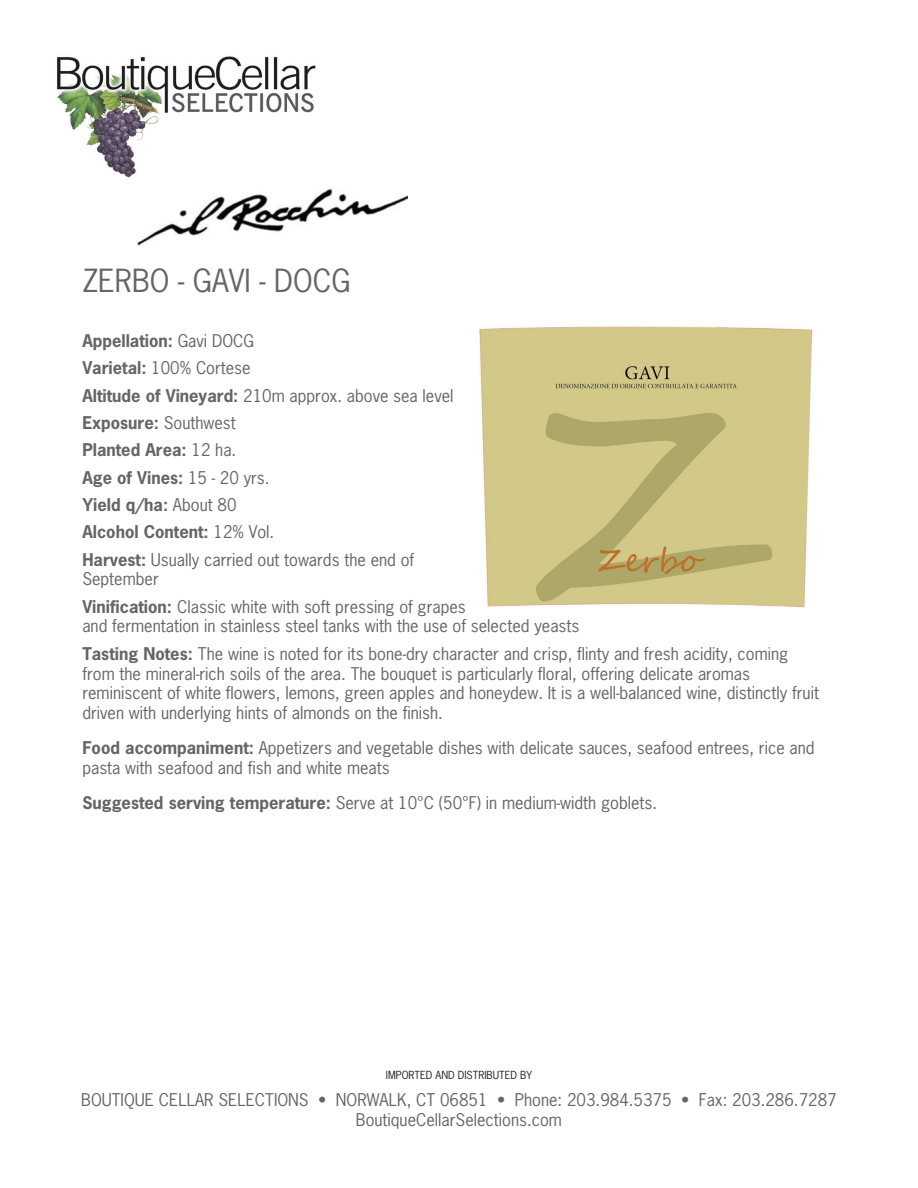
<style>
.page{position:relative;width:918px;height:1188px;background:#fff}
.page>*{position:absolute;margin:0;border:0;box-sizing:border-box;transform-origin:0 0}
.t1{font:30px "News Gothic";color:#656568}
.t2{font:16.5px/27.3px "News Gothic";color:#656568}
.t3{font:10.5px "News Gothic";color:#201d1e}
.s1{font-weight:700}
</style>
<div class="page">
<img style="left:138px;top:188px;width:270px;height:58px">
<img style="left:57px;top:56px;width:259px;height:122px">
<img style="left:480px;top:327px;width:333px;height:280px">
<h1 class="t1" style="left:82px;top:262px;width:270px">ZERBO - GAVI - DOCG</h1>
<p class="t2" style="left:82px;top:327px;width:373px"><span class="s1">Appellation:</span> Gavi DOCG<br><span class="s1">Varietal:</span> 100% Cortese<br><span class="s1">Altitude of Vineyard:</span> 210m approx. above sea level<br><span class="s1">Exposure:</span> Southwest<br><span class="s1">Planted Area:</span> 12 ha.<br><span class="s1">Age of Vines:</span> 15 - 20 yrs.<br><span class="s1">Yield q/ha:</span> About 80<br><span class="s1">Alcohol Content:</span> 12% Vol.<br><span class="s1">Harvest:</span> Usually carried out towards the end of</p>
<p class="t2" style="left:82px;top:565px;width:385px">September<br><span class="s1">Vinification:</span> Classic white with soft pressing of grapes</p>
<p class="t2" style="left:82px;top:612px;width:707px">and fermentation in stainless steel tanks with the use of selected yeasts<br><span class="s1">Tasting Notes:</span> The wine is noted for its bone-dry character and crisp, flinty and fresh acidity, coming</p>
<p class="t2" style="left:82px;top:663px;width:738px;line-height:19.8px">from the mineral-rich soils of the area. The bouquet is particularly floral, offering delicate aromas reminiscent of white flowers, lemons, green apples and honeydew. It is a well-balanced wine, distinctly fruit driven with underlying hints of almonds on the finish.</p>
<p class="t2" style="left:82px;top:738px;width:734px;line-height:19.8px"><span class="s1">Food accompaniment:</span> Appetizers and vegetable dishes with delicate sauces, seafood entrees, rice and pasta with seafood and fish and white meats</p>
<p class="t2" style="left:82px;top:789px;width:576px"><span class="s1">Suggested serving temperature:</span> Serve at 10°C (50°F) in medium-width goblets.</p>
<p class="t3" style="left:386px;top:1068px;width:148px">IMPORTED AND DISTRIBUTED BY</p>
<p class="t2" style="left:81px;top:1090px;width:757px;line-height:19.8px;text-align:center">BOUTIQUE CELLAR SELECTIONS • NORWALK, CT 06851 • Phone: 203.984.5375 • Fax: 203.286.7287<br>BoutiqueCellarSelections.com</p>
</div>
